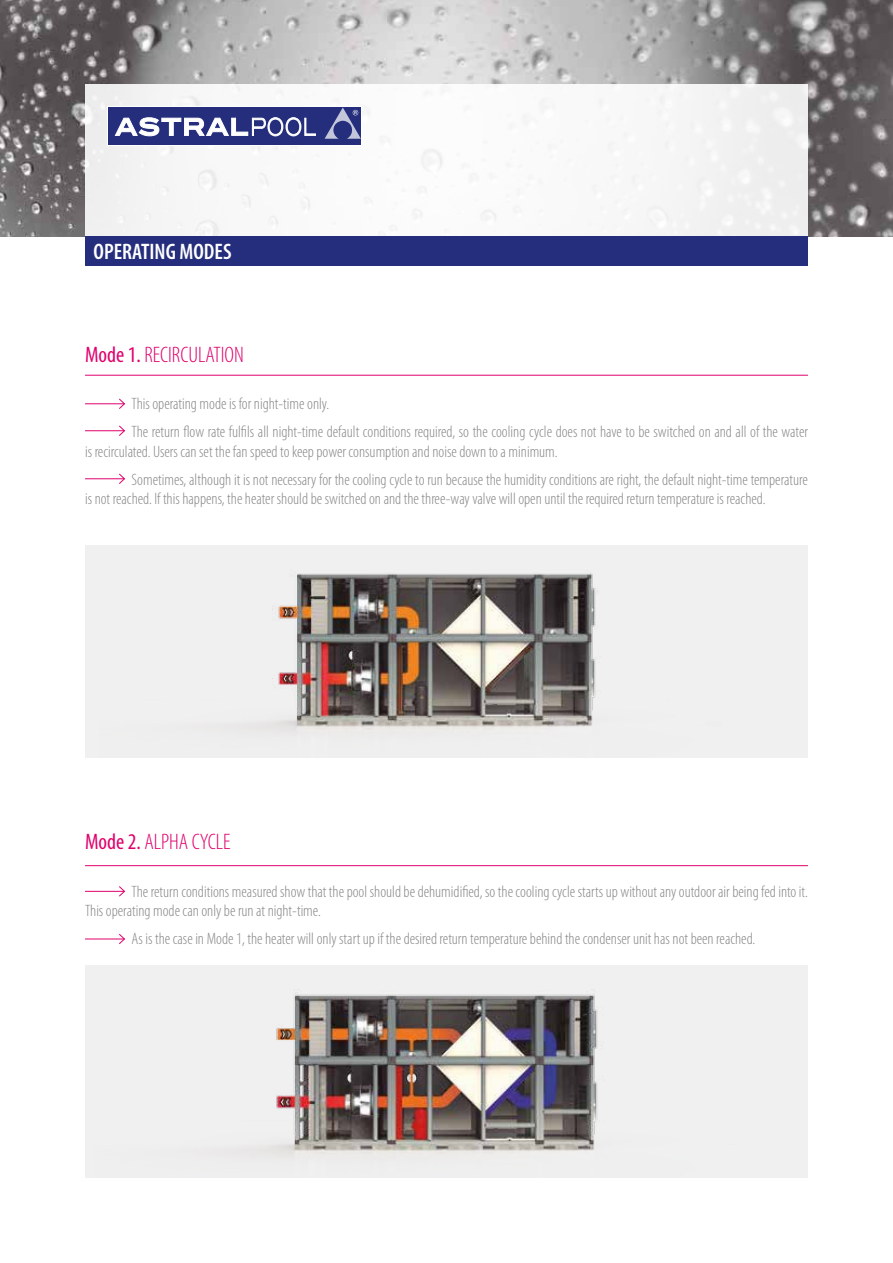
<style>
.page{position:relative;width:893px;height:1263px;background:#fff}
.page>*{position:absolute;margin:0;border:0;box-sizing:border-box;transform-origin:0 0}
.t1{font:300 condensed 22.5px "Myriad Pro";color:#e0006d}
.t2{font:600 condensed 22.5px "Myriad Pro";color:#fff}
.t3{font:300 condensed 16.5px/28px "Myriad Pro";color:#878787}
.s1{font-weight:400}
</style>
<div class="page">
<img style="left:0;top:0;width:893px;height:236px">
<div style="left:85px;top:85px;width:723px;height:183px;background:#f8f8f8"></div>
<div style="left:107px;top:107px;width:255px;height:39px;background:#242e7c"></div>
<svg style="left:325px;top:107px;width:36px;height:32px"></svg>
<svg style="left:115px;top:117px;width:201px;height:19px"></svg>
<div style="left:85px;top:965px;width:723px;height:213px;background:#f0f0f0"></div>
<img style="left:256px;top:989px;width:347px;height:167px">
<hr style="left:85px;top:865px;width:723px;height:1px;background:#e0006d">
<hr style="left:85px;top:891px;width:39px;height:1px;background:#e0006d">
<svg style="left:118px;top:886px;width:7px;height:11px"></svg>
<hr style="left:85px;top:939px;width:39px;height:1px;background:#e0006d">
<svg style="left:118px;top:934px;width:7px;height:10px"></svg>
<div style="left:85px;top:545px;width:723px;height:212px;background:#f0f0f0"></div>
<img style="left:259px;top:572px;width:340px;height:159px">
<hr style="left:85px;top:375px;width:723px;height:1px;background:#e0006d">
<hr style="left:85px;top:403px;width:39px;height:1px;background:#e0006d">
<svg style="left:118px;top:398px;width:7px;height:11px"></svg>
<hr style="left:85px;top:430px;width:39px;height:1px;background:#e0006d">
<svg style="left:118px;top:425px;width:7px;height:11px"></svg>
<hr style="left:85px;top:478px;width:39px;height:1px;background:#e0006d">
<svg style="left:118px;top:473px;width:7px;height:11px"></svg>
<div style="left:85px;top:236px;width:723px;height:30px;background:#242e7c"></div>
<h1 class="t2" style="left:94px;top:239px;width:139px">OPERATING MODES</h1>
<h1 class="t1" style="left:85px;top:342px;width:160px"><span class="s1">Mode 1.</span> RECIRCULATION</h1>
<p class="t3" style="left:132px;top:390px;width:678px">This operating mode is for night-time only.<br>The return flow rate fulfils all night-time default conditions required, so the cooling cycle does not have to be switched on and all of the water</p>
<p class="t3" style="left:132px;top:437px;width:678px;text-indent:-46px">is recirculated. Users can set the fan speed to keep power consumption and noise down to a minimum.<br>Sometimes, although it is not necessary for the cooling cycle to run because the humidity conditions are right, the default night-time temperature</p>
<p class="t3" style="left:85px;top:485px;width:682px">is not reached. If this happens, the heater should be switched on and the three-way valve will open until the required return temperature is reached.</p>
<h1 class="t1" style="left:85px;top:830px;width:147px"><span class="s1">Mode 2.</span> ALPHA CYCLE</h1>
<p class="t3" style="left:85px;top:882px;width:724px;line-height:19.5px;text-indent:46px">The return conditions measured show that the pool should be dehumidified, so the cooling cycle starts up without any outdoor air being fed into it.<br>This operating mode can only be run at night-time.</p>
<p class="t3" style="left:132px;top:925px;width:625px">As is the case in Mode 1, the heater will only start up if the desired return temperature behind the condenser unit has not been reached.</p>
</div>
